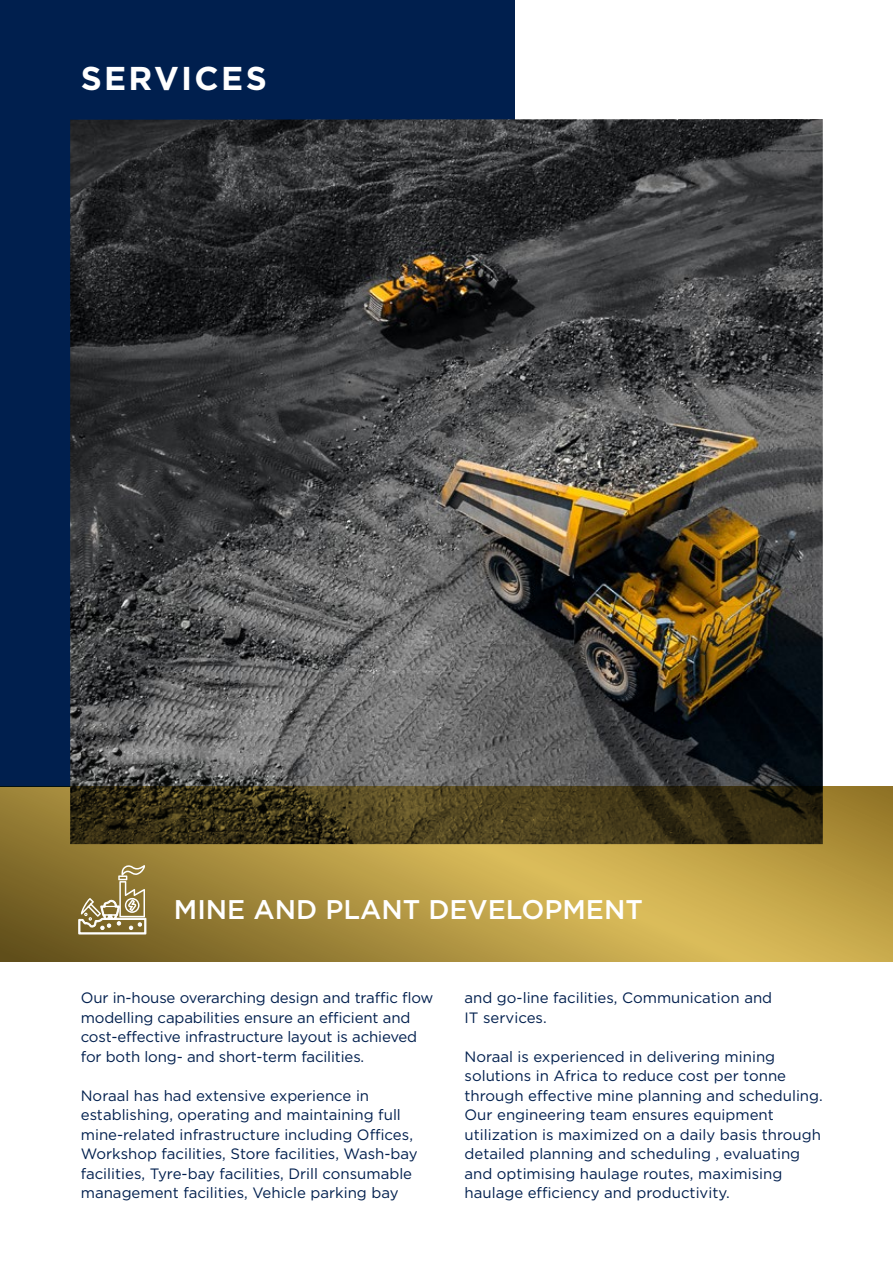
<style>
.page{position:relative;width:893px;height:1263px;background:#fff}
.page>*{position:absolute;margin:0;border:0;box-sizing:border-box;transform-origin:0 0}
.t1{font:700 33px "Gotham";letter-spacing:.07em;color:#fff}
.t2{font:500 27px "Gotham";color:#fff}
.t3{font:15px/19.5px "Gotham";color:#001f4e}
</style>
<div class="page">
<div style="left:0;top:0;width:514px;height:787px;background:#001f4e"></div>
<img style="left:70px;top:119px;width:753px;height:668px">
<svg style="left:0;top:787px;width:893px;height:175px;background:#907a36"></svg>
<svg style="left:78px;top:864px;width:68px;height:70px;background:#a1905c"></svg>
<h1 class="t1" style="left:81px;top:59px;width:188px">SERVICES</h1>
<h2 class="t2" style="left:174px;top:894px;width:470px">MINE AND PLANT DEVELOPMENT</h2>
<p class="t3" style="left:81px;top:988px;width:354px">Our in-house overarching design and traffic flow modelling capabilities ensure an efficient and cost-effective infrastructure layout is achieved for both long- and short-term facilities.</p>
<p class="t3" style="left:81px;top:1085px;width:339px">Noraal has had extensive experience in establishing, operating and maintaining full mine-related infrastructure including Offices, Workshop facilities, Store facilities, Wash-bay facilities, Tyre-bay facilities, Drill consumable management facilities, Vehicle parking bay</p>
<p class="t3" style="left:465px;top:988px;width:309px">and go-line facilities, Communication and<br>IT services.</p>
<p class="t3" style="left:465px;top:1046px;width:360px">Noraal is experienced in delivering mining solutions in Africa to reduce cost per tonne through effective mine planning and scheduling.<br>Our engineering team ensures equipment utilization is maximized on a daily basis through detailed planning and scheduling , evaluating and optimising haulage routes, maximising haulage efficiency and productivity.</p>
</div>
